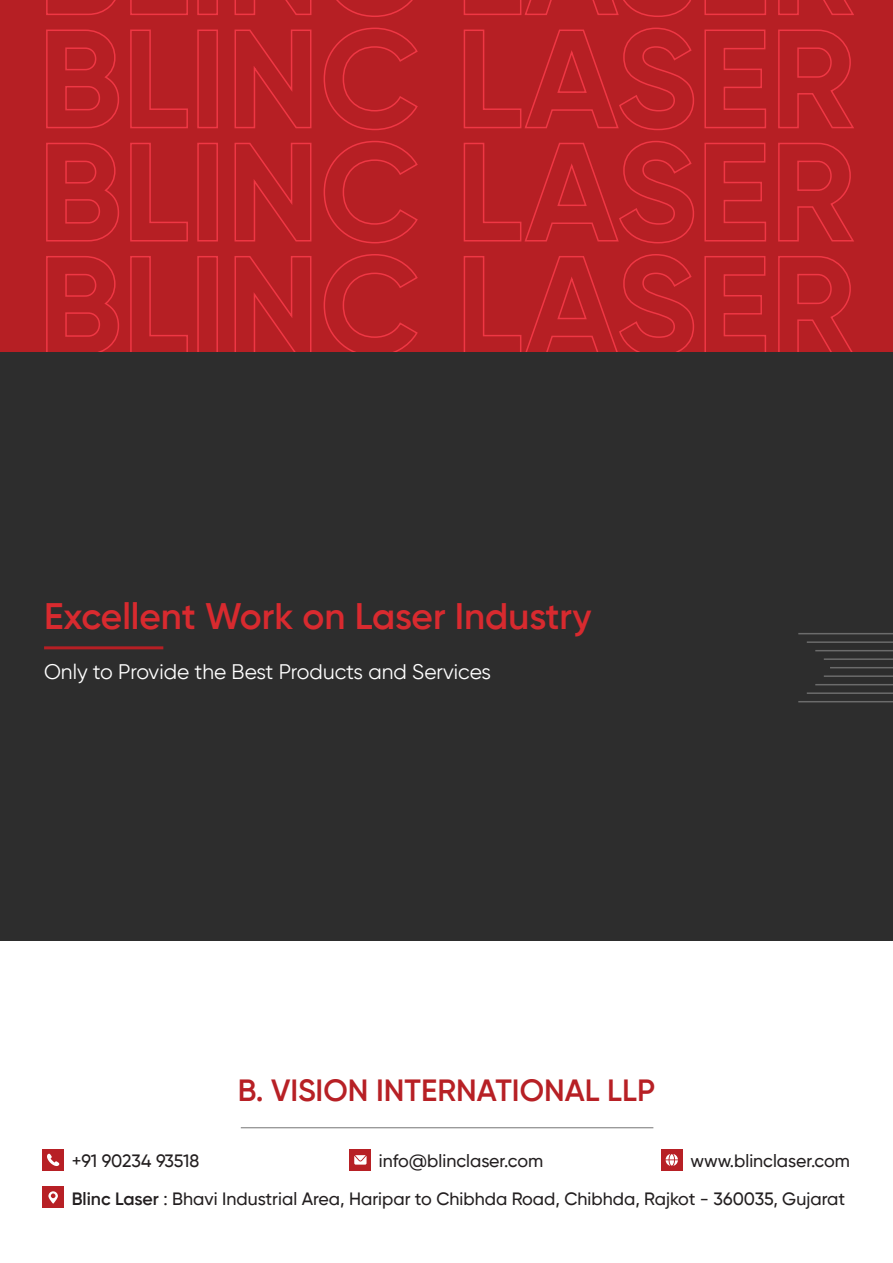
<style>
.page{position:relative;width:893px;height:1263px;background:#fff}
.page>*{position:absolute;margin:0;border:0;box-sizing:border-box;transform-origin:0 0}
.t1{font:600 36.75px "Gilroy";color:#d82a2f}
.t2{font:600 30.6px "Gilroy";color:#b72025}
.t3{font:21px "Gilroy";color:#fff}
.t4{font:500 17.85px/37.3px "Gilroy";color:#231f20}
.s1{font-family:"Montserrat"}
.s2{font-weight:600}
</style>
<div class="page">
<div style="left:0;top:0;width:893px;height:352px;background:#b61f24"></div>
<svg style="left:46px;top:256px;width:73px;height:96px"></svg>
<svg style="left:130px;top:256px;width:58px;height:96px"></svg>
<div style="left:197px;top:256px;width:21px;height:99px;border:2px solid #ef3744"></div>
<svg style="left:234px;top:256px;width:78px;height:96px"></svg>
<svg style="left:323px;top:254px;width:95px;height:98px"></svg>
<svg style="left:463px;top:254px;width:231px;height:98px"></svg>
<svg style="left:704px;top:256px;width:62px;height:96px"></svg>
<svg style="left:778px;top:256px;width:75px;height:96px"></svg>
<svg style="left:46px;top:142px;width:73px;height:100px"></svg>
<svg style="left:130px;top:142px;width:58px;height:100px"></svg>
<div style="left:197px;top:143px;width:21px;height:98px;border:2px solid #ef3744"></div>
<svg style="left:234px;top:142px;width:78px;height:100px"></svg>
<svg style="left:323px;top:140px;width:95px;height:104px"></svg>
<svg style="left:463px;top:140px;width:231px;height:104px"></svg>
<svg style="left:704px;top:142px;width:62px;height:100px"></svg>
<svg style="left:778px;top:142px;width:76px;height:100px"></svg>
<svg style="left:46px;top:29px;width:73px;height:100px"></svg>
<svg style="left:130px;top:29px;width:58px;height:100px"></svg>
<div style="left:197px;top:30px;width:21px;height:98px;border:2px solid #ef3744"></div>
<svg style="left:234px;top:29px;width:78px;height:100px"></svg>
<svg style="left:323px;top:27px;width:95px;height:104px"></svg>
<svg style="left:463px;top:27px;width:231px;height:104px"></svg>
<svg style="left:704px;top:29px;width:62px;height:100px"></svg>
<svg style="left:778px;top:29px;width:76px;height:100px"></svg>
<svg style="left:46px;top:0;width:70px;height:15px"></svg>
<svg style="left:130px;top:0;width:58px;height:15px"></svg>
<svg style="left:197px;top:0;width:21px;height:15px"></svg>
<svg style="left:234px;top:0;width:78px;height:15px"></svg>
<svg style="left:336px;top:0;width:77px;height:17px"></svg>
<svg style="left:463px;top:0;width:228px;height:17px"></svg>
<svg style="left:704px;top:0;width:62px;height:15px"></svg>
<svg style="left:778px;top:0;width:76px;height:15px"></svg>
<div style="left:0;top:352px;width:893px;height:588px;background:#2d2d2d"></div>
<div style="left:43px;top:1187px;width:21px;height:21px;background:#b72025"></div>
<div style="left:43px;top:1149px;width:21px;height:21px;background:#b72025"></div>
<svg style="left:47px;top:1154px;width:13px;height:12px"></svg>
<svg style="left:48px;top:1191px;width:10px;height:12px"></svg>
<div style="left:350px;top:1149px;width:21px;height:21px;background:#b72025"></div>
<svg style="left:354px;top:1155px;width:13px;height:9px"></svg>
<div style="left:661px;top:1149px;width:21px;height:21px;background:#b72025"></div>
<svg style="left:666px;top:1154px;width:12px;height:12px"></svg>
<hr style="left:241px;top:1127px;width:412px;height:1px;background:#848484">
<hr style="left:44px;top:646px;width:119px;height:3px;background:#b61f24">
<hr style="left:799px;top:633px;width:94px;height:1px;background:#6b6b6b">
<hr style="left:799px;top:701px;width:94px;height:1px;background:#6b6b6b">
<hr style="left:807px;top:641px;width:86px;height:2px;background:#6b6b6b">
<hr style="left:807px;top:692px;width:86px;height:2px;background:#6b6b6b">
<hr style="left:816px;top:650px;width:77px;height:1px;background:#6b6b6b">
<hr style="left:816px;top:684px;width:77px;height:1px;background:#6b6b6b">
<hr style="left:824px;top:658px;width:69px;height:2px;background:#6b6b6b">
<hr style="left:824px;top:675px;width:69px;height:2px;background:#6b6b6b">
<hr style="left:831px;top:667px;width:62px;height:1px;background:#6b6b6b">
<h1 class="t1" style="left:44px;top:593px;width:549px">Excellent Work on Laser Industry</h1>
<p class="t3" style="left:44px;top:659px;width:448px">Only to Provide the Best Products and Services</p>
<h2 class="t2" style="left:238px;top:1072px;width:419px">B. VISION INTERNATIONAL LLP</h2>
<p class="t4" style="left:379px;top:1142px;width:166px">info<span class="s1">@</span>blinclaser.com</p>
<p class="t4" style="left:690px;top:1142px;width:161px">www.blinclaser.com</p>
<p class="t4" style="left:72px;top:1142px;width:775px">+91 90234 93518<br><span class="s2">Blinc Laser</span> : Bhavi Industrial Area, Haripar to Chibhda Road, Chibhda, Rajkot - 360035, Gujarat</p>
</div>
